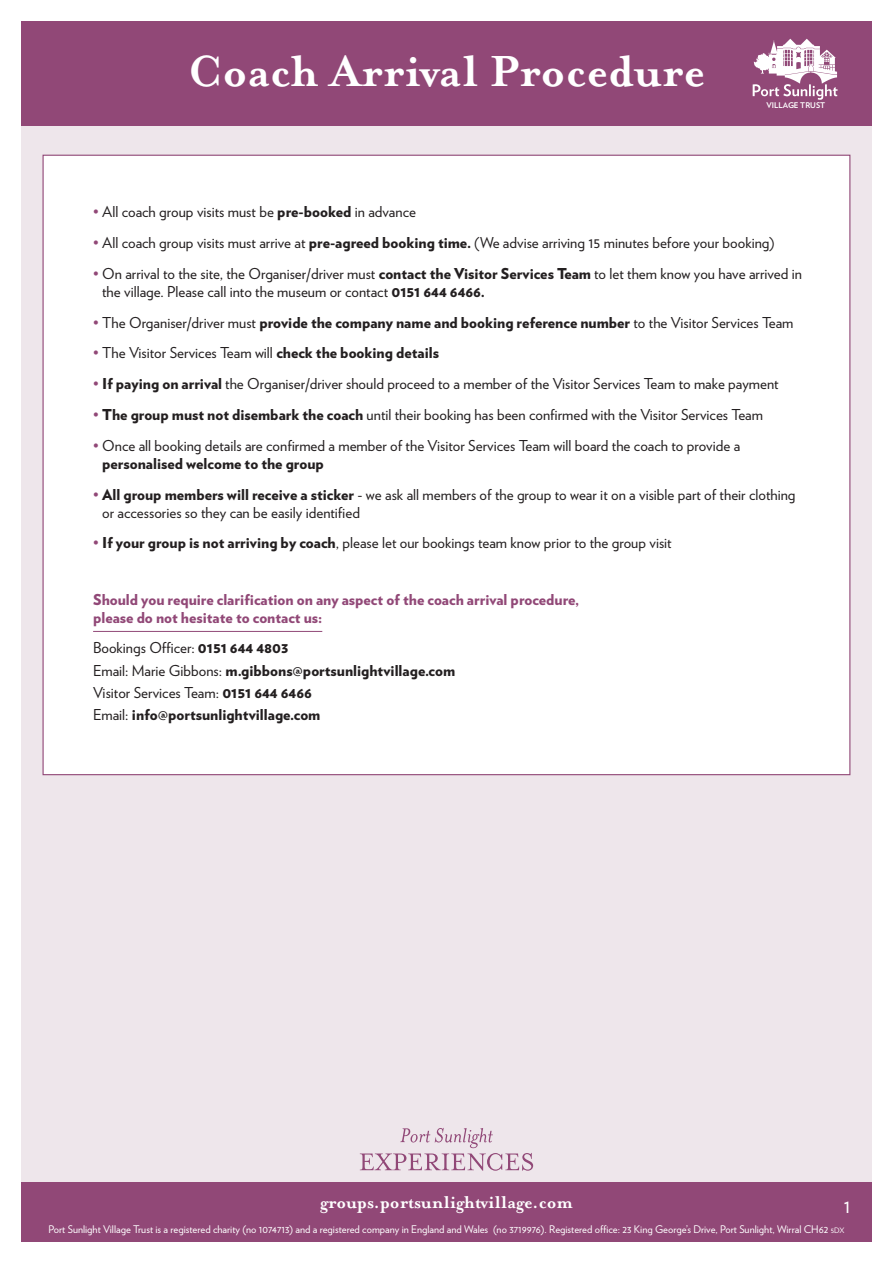
<style>
.page{position:relative;width:893px;height:1263px;background:#fff}
.page>*{position:absolute;margin:0;border:0;box-sizing:border-box;transform-origin:0 0}
.t1{font:700 49.95px "Mrs Eaves";color:#fff}
.t2{font:700 19.5px "Mrs Eaves";color:#fff}
.t3{font:19.5px "Verlag";color:#fff}
.t4{font:15px/18px "Verlag";color:#231f20}
.t5{font:900 15px/22.2px "Verlag";color:#231f20}
.t6{font:900 15px/18px "Verlag";color:#914877}
.t7{font:10.5px "Verlag";color:#fff}
.t8{font:700 7.8px "Verlag";color:#fff}
.s1{color:#914877}
.s2{font-weight:900}
.s3{font-weight:400}
.s4{font-size:7.5px}
</style>
<div class="page">
<div style="left:21px;top:21px;width:851px;height:1221px;background:#eee6eb"></div>
<div style="left:21px;top:21px;width:851px;height:105px;background:#914877"></div>
<svg style="left:753px;top:39px;width:84px;height:61px"></svg>
<div style="left:21px;top:1182px;width:851px;height:60px;background:#914877"></div>
<svg style="left:360px;top:1128px;width:173px;height:43px"></svg>
<div style="left:43px;top:155px;width:807px;height:620px;background:#fff;border:1px solid #914877"></div>
<hr style="left:93px;top:631px;width:229px;height:1px;background:#914877">
<h1 class="t1" style="left:188px;top:42px;width:519px">Coach Arrival Procedure</h1>
<p class="t8" style="left:766px;top:99px;width:60px">VILLAGE TRUST</p>
<p class="t4" style="left:93px;top:202px;width:324px"><span class="s1">•</span> All coach group visits must be <span class="s2">pre-booked</span> in advance</p>
<p class="t4" style="left:93px;top:233px;width:683px"><span class="s1">•</span> All coach group visits must arrive at <span class="s2">pre-agreed booking time.</span> (We advise arriving 15 minutes before your booking)</p>
<p class="t4" style="left:102px;top:264px;width:701px;text-indent:-9px"><span class="s1">•</span> On arrival to the site, the Organiser/driver must <span class="s2">contact the Visitor Services Team</span> to let them know you have arrived in the village. Please call into the museum or contact <span class="s2">0151 644 6466.</span></p>
<p class="t4" style="left:93px;top:313px;width:702px"><span class="s1">•</span> The Organiser/driver must <span class="s2">provide the company name and booking reference number</span> to the Visitor Services Team</p>
<p class="t4" style="left:93px;top:343px;width:347px"><span class="s1">•</span> The Visitor Services Team will <span class="s2">check the booking details</span></p>
<p class="t4" style="left:93px;top:374px;width:687px"><span class="s1">•</span> <span class="s2">If paying on arrival</span> the Organiser/driver should proceed to a member of the Visitor Services Team to make payment</p>
<p class="t4" style="left:93px;top:405px;width:671px"><span class="s1">•</span> <span class="s2">The group must not disembark the coach</span> until their booking has been confirmed with the Visitor Services Team</p>
<p class="t4" style="left:102px;top:436px;width:640px;text-indent:-9px"><span class="s1">•</span> Once all booking details are confirmed a member of the Visitor Services Team will board the coach to provide a <span class="s2">personalised welcome to the group</span></p>
<p class="t4" style="left:102px;top:484px;width:695px;text-indent:-9px"><span class="s1">•</span> <span class="s2">All group members will receive a sticker</span> - we ask all members of the group to wear it on a visible part of their clothing or accessories so they can be easily identified</p>
<p class="t4" style="left:93px;top:533px;width:580px"><span class="s1">•</span> <span class="s2">If your group is not arriving by coach</span>, please let our bookings team know prior to the group visit</p>
<p class="t6" style="left:93px;top:589px;width:488px">Should you require clarification on any aspect of the coach arrival procedure, please do not hesitate to contact us:</p>
<p class="t5" style="left:93px;top:636px;width:364px"><span class="s3">Bookings Officer:</span> 0151 644 4803<br><span class="s3">Email: Marie Gibbons:</span> m.gibbons@portsunlightvillage.com <span class="s3">Visitor Services Team:</span> 0151 644 6466<br><span class="s3">Email:</span> info@portsunlightvillage.com</p>
<h2 class="t2" style="left:320px;top:1191px;width:254px">groups.portsunlightvillage.com</h2>
<p class="t7" style="left:49px;top:1221px;width:797px">Port Sunlight Village Trust is a registered charity (no 1074713) and a registered company in England and Wales (no 3719976). Registered office: 23 King George’s Drive, Port Sunlight, Wirral CH62 <span class="s4">5DX</span></p>
<h2 class="t3" style="left:844px;top:1191px;width:8px">1</h2>
</div>
